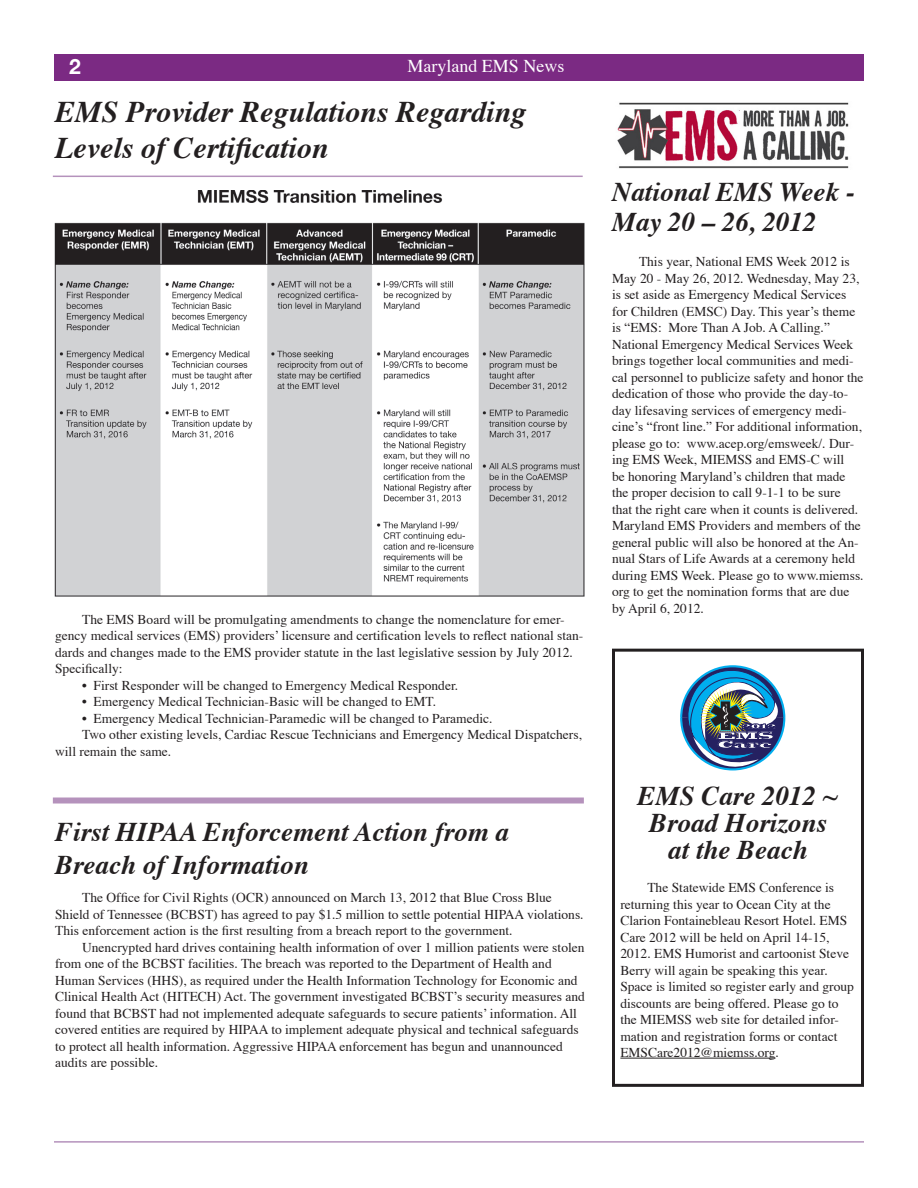
<style>
.page{position:relative;width:918px;height:1188px;background:#fff}
.page>*{position:absolute;margin:0;border:0;box-sizing:border-box;transform-origin:0 0}
.t1{font:italic 700 30px/36px "Times";color:#231f20}
.t2{font:italic 700 27px/27px "Times";color:#231f20}
.t3{font:700 21px "Helvetica Neue";color:#fff}
.t4{font:18px "Times";color:#fff}
.Paragraph_Style_1{font:13.5px/16.5px "Times";color:#231f20}
.t5{font:9.9px/8.9px "Blackoak Std";color:#fff}
.t6{font:6.3px "Blackoak Std";color:#fff}
</style>
<div class="page">
<div style="left:54px;top:54px;width:810px;height:27px;background:#7b2a83"></div>
<div style="left:53px;top:798px;width:531px;height:6px;background:#b592bc"></div>
<hr style="left:53px;top:176px;width:530px;height:1px;background:#b592bc">
<img style="left:54px;top:190px;width:531px;height:407px">
<img style="left:617px;top:102px;width:232px;height:67px">
<hr style="left:54px;top:1141px;width:810px;height:2px;background:#b592bc">
<hr style="left:620px;top:1058px;width:155px;height:1px;background:#231f20">
<div style="left:612px;top:649px;width:252px;height:438px;border:3px solid #231f20"></div>
<svg style="left:680px;top:665px;width:106px;height:106px"></svg>
<p class="t3" style="left:69px;top:54px;width:13px">2</p>
<p class="t4" style="left:408px;top:55px;width:158px">Maryland EMS News</p>
<p class="t1" style="left:55px;top:95px;width:472px">EMS Provider Regulations Regarding<br>Levels of Certification</p>
<p class="Paragraph_Style_1" style="left:55px;top:612px;width:530px;text-indent:27px">The EMS Board will be promulgating amendments to change the nomenclature for emer&shy;gency medical services (EMS) providers’ licensure and certification levels to reflect national stan&shy;dards and changes made to the EMS provider statute in the last legislative session by July 2012.<br>Specifically:</p>
<p class="Paragraph_Style_1" style="left:82px;top:678px;width:378px">• First Responder will be changed to Emergency Medical Responder.</p>
<p class="Paragraph_Style_1" style="left:82px;top:694px;width:355px">• Emergency Medical Technician-Basic will be changed to EMT.</p>
<p class="Paragraph_Style_1" style="left:82px;top:711px;width:412px">• Emergency Medical Technician-Paramedic will be changed to Paramedic.</p>
<p class="Paragraph_Style_1" style="left:55px;top:727px;width:528px;text-indent:27px">Two other existing levels, Cardiac Rescue Technicians and Emergency Medical Dispatchers, will remain the same.</p>
<p class="t2" style="left:55px;top:817px;width:455px;line-height:33px">First HIPAA Enforcement Action from a<br>Breach of Information</p>
<p class="Paragraph_Style_1" style="left:55px;top:890px;width:530px;text-indent:27px">The Office for Civil Rights (OCR) announced on March 13, 2012 that Blue Cross Blue<br>Shield of Tennessee (BCBST) has agreed to pay $1.5 million to settle potential HIPAA violations.<br>This enforcement action is the first resulting from a breach report to the government.</p>
<p class="Paragraph_Style_1" style="left:55px;top:940px;width:531px;text-indent:27px">Unencrypted hard drives containing health information of over 1 million patients were stolen from one of the BCBST facilities. The breach was reported to the Department of Health and Human Services (HHS), as required under the Health Information Technology for Economic and Clinical Health Act (HITECH) Act. The government investigated BCBST’s security measures and found that BCBST had not implemented adequate safeguards to secure patients’ information. All covered entities are required by HIPAA to implement adequate physical and technical safeguards to protect all health information. Aggressive HIPAA enforcement has begun and unannounced audits are possible.</p>
<p class="t2" style="left:612px;top:178px;width:244px;line-height:30px">National EMS Week -<br>May 20 – 26, 2012</p>
<p class="Paragraph_Style_1" style="left:612px;top:254px;width:253px;text-indent:27px">This year, National EMS Week 2012 is May 20 - May 26, 2012. Wednesday, May 23, is set aside as Emergency Medical Services for Children (EMSC) Day. This year’s theme is “EMS: More Than A Job. A Calling.” National Emergency Medical Services Week brings together local communities and medi&shy;cal personnel to publicize safety and honor the dedication of those who provide the day-to&shy;day lifesaving services of emergency medi&shy;cine’s “front line.” For additional information, please go to: www.acep.org/emsweek/. Dur&shy;ing EMS Week, MIEMSS and EMS-C will<br>be honoring Maryland’s children that made the proper decision to call 9-1-1 to be sure that the right care when it counts is delivered.<br>Maryland EMS Providers and members of the general public will also be honored at the An&shy;nual Stars of Life Awards at a ceremony held during EMS Week. Please go to www.miemss. org to get the nomination forms that are due by April 6, 2012.</p>
<p class="t6" style="left:742px;top:723px;width:35px">2012</p>
<p class="t5" style="left:718px;top:732px;width:57px">EMS<br>Care</p>
<p class="t2" style="left:638px;top:784px;width:202px;text-align:center">EMS Care 2012 ~<br>Broad Horizons at the Beach</p>
<p class="Paragraph_Style_1" style="left:620px;top:880px;width:235px;text-indent:27px">The Statewide EMS Conference is returning this year to Ocean City at the Clarion Fontainebleau Resort Hotel. EMS Care 2012 will be held on April 14-15, 2012. EMS Humorist and cartoonist Steve Berry will again be speaking this year.<br>Space is limited so register early and group discounts are being offered. Please go to the MIEMSS web site for detailed infor&shy;mation and registration forms or contact EMSCare2012@miemss.org.</p>
</div>
